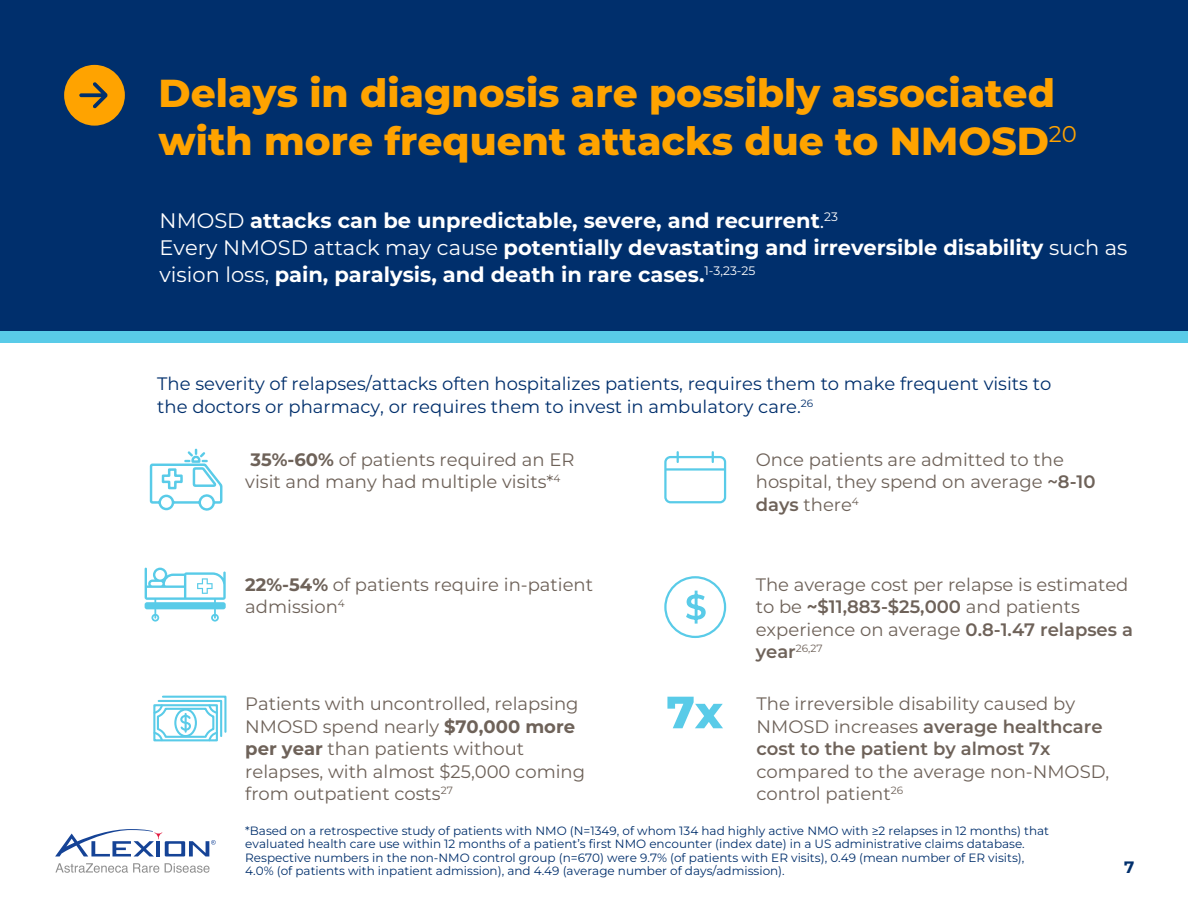
<style>
.page{position:relative;width:1188px;height:918px;background:#fff}
.page>*{position:absolute;margin:0;border:0;box-sizing:border-box;transform-origin:0 0}
.t1{font:800 39px/48px "Montserrat";color:#ffa300}
.t2{font:700 21px/27px "Montserrat";color:#fff}
.t3{font:18px/22.5px "Montserrat";color:#6e6259}
.t4{font:18px/22.5px "Montserrat";color:#002f6c}
.t5{font:700 16.5px "Montserrat";color:#002f6c}
.t6{font:12px/13.5px "Montserrat";color:#002f6c}
.t7{font:10.5px "Montserrat";color:#6e6259}
.s1{font-weight:400}
.s2{font-weight:700}
.s3{font-weight:600}
.s4{font-weight:600;font-size:18px}
</style>
<div class="page">
<div style="left:0;top:0;width:1188px;height:332px;background:#002f6c"></div>
<svg style="left:64px;top:65px;width:61px;height:61px"></svg>
<svg style="left:55px;top:863px;width:104px;height:10px"></svg>
<svg style="left:165px;top:863px;width:45px;height:10px"></svg>
<svg style="left:55px;top:829px;width:161px;height:27px"></svg>
<svg style="left:150px;top:449px;width:72px;height:62px"></svg>
<div style="left:664px;top:456px;width:62px;height:47px;border:2px solid #59cbe8;border-radius:5px"></div>
<hr style="left:665px;top:468px;width:60px;height:3px;background:#59cbe8">
<svg style="left:677px;top:452px;width:2px;height:10px"></svg>
<svg style="left:712px;top:452px;width:2px;height:10px"></svg>
<div style="left:664px;top:576px;width:62px;height:62px;border:2px solid #59cbe8;border-radius:50%"></div>
<svg style="left:686px;top:591px;width:20px;height:33px"></svg>
<svg style="left:667px;top:697px;width:56px;height:31px"></svg>
<div style="left:0;top:332px;width:1188px;height:11px;background:#59cbe8"></div>
<svg style="left:153px;top:695px;width:74px;height:47px"></svg>
<svg style="left:145px;top:568px;width:81px;height:54px"></svg>
<h1 class="t1" style="left:159px;top:67px;width:920px">Delays in diagnosis are possibly associated with more frequent attacks due to NMOSD<sup>20</sup></h1>
<p class="t2" style="left:160px;top:207px;width:969px"><span class="s1">NMOSD</span> attacks can be unpredictable, severe, and recurrent<span class="s1">.</span><sup>23<br></sup><span class="s1">Every NMOSD attack may cause</span> potentially devastating and irreversible disability <span class="s1">such as vision loss,</span> pain, paralysis, and death in rare cases.<sup>1-3,23-25</sup></p>
<p class="t4" style="left:157px;top:372px;width:896px">The severity of relapses/attacks often hospitalizes patients, requires them to make frequent visits to the doctors or pharmacy, or requires them to invest in ambulatory care.<sup>26</sup></p>
<p class="t3" style="left:245px;top:447px;width:331px"><span class="s2">35%-60%</span> of patients required an ER visit and many had multiple visits*<sup>4</sup></p>
<p class="t3" style="left:756px;top:447px;width:341px">Once patients are admitted to the hospital, they spend on average <span class="s3">~8-10 days</span> there<sup>4</sup></p>
<p class="t3" style="left:245px;top:573px;width:349px"><span class="s2">22%-54%</span> of patients require in-patient admission<sup>4</sup></p>
<p class="t3" style="left:756px;top:573px;width:379px">The average cost per relapse is estimated to be <span class="s2">~</span><span class="s3">$11,883-$25,000</span> and patients experience on average <span class="s3">0.8-1.47 relapses a</span></p>
<p class="t7" style="left:756px;top:641px;width:68px"><span class="s4">year</span>26,27</p>
<p class="t3" style="left:245px;top:692px;width:341px">Patients with uncontrolled, relapsing NMOSD spend nearly <span class="s2">$70,000 more per year</span> than patients without relapses, with almost $25,000 coming from outpatient costs<sup>27</sup></p>
<p class="t3" style="left:757px;top:692px;width:348px">The irreversible disability caused by<br>NMOSD increases <span class="s3">average healthcare cost to the patient by almost 7x</span></p>
<p class="t3" style="left:757px;top:759px;width:354px">compared to the average non-NMOSD, control patient<sup>26</sup></p>
<p class="t6" style="left:245px;top:823px;width:805px">*Based on a retrospective study of patients with NMO (N=1349, of whom 134 had highly active NMO with ≥2 relapses in 12 months) that evaluated health care use within 12 months of a patient’s first NMO encounter (index date) in a US administrative claims database.<br>Respective numbers in the non-NMO control group (n=670) were 9.7% (of patients with ER visits), 0.49 (mean number of ER visits), 4.0% (of patients with inpatient admission), and 4.49 (average number of days/admission).</p>
<p class="t5" style="left:1124px;top:856px;width:12px">7</p>
</div>
